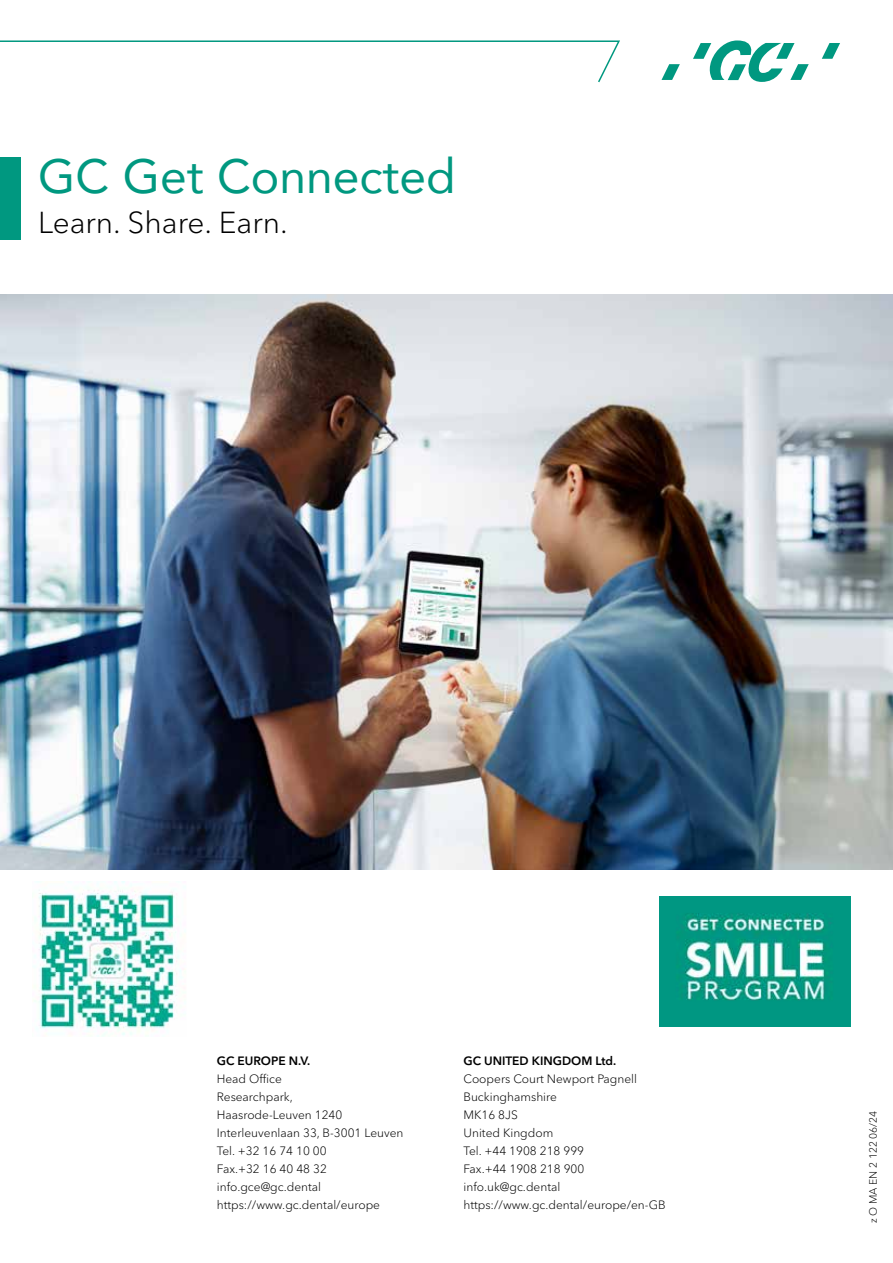
<style>
.page{position:relative;width:893px;height:1263px;background:#fff}
.page>*{position:absolute;margin:0;border:0;box-sizing:border-box;transform-origin:0 0}
.t1{font:48px "Avenir";color:#009880}
.t2{font:300 30px "Avenir Next LT Pro";color:#000}
.t3{font:300 12px/18px "Avenir Next LT Pro";color:#000}
.t4{font:600 12px "Avenir Next LT Pro";color:#000}
.t5{font:300 10.5px "Avenir Next LT Pro";color:#000}
</style>
<div class="page">
<img style="left:33px;top:882px;width:149px;height:154px">
<svg style="left:822px;top:43px;width:18px;height:16px"></svg>
<svg style="left:693px;top:40px;width:116px;height:42px"></svg>
<svg style="left:661px;top:64px;width:19px;height:16px"></svg>
<svg style="left:0;top:40px;width:620px;height:43px"></svg>
<img style="left:0;top:294px;width:893px;height:576px">
<img style="left:660px;top:896px;width:190px;height:130px">
<div style="left:1px;top:157px;width:20px;height:83px;background:#009880"></div>
<h1 class="t1" style="left:38px;top:138px;width:419px">GC Get Connected</h1>
<h2 class="t2" style="left:38px;top:205px;width:251px">Learn. Share. Earn.</h2>
<p class="t4" style="left:217px;top:1054px;width:95px">GC EUROPE N.V.</p>
<p class="t3" style="left:217px;top:1070px;width:188px">Head Office<br>Researchpark,<br>Haasrode-Leuven 1240<br>Interleuvenlaan 33, B-3001 Leuven<br>Tel. +32 16 74 10 00<br>Fax.+32 16 40 48 32 info.gce@gc.dental https://www.gc.dental/europe</p>
<p class="t4" style="left:463px;top:1054px;width:154px">GC UNITED KINGDOM Ltd.</p>
<p class="t3" style="left:463px;top:1070px;width:204px">Coopers Court Newport Pagnell<br>Buckinghamshire<br>MK16 8JS<br>United Kingdom<br>Tel. +44 1908 218 999<br>Fax.+44 1908 218 900 info.uk@gc.dental https://www.gc.dental/europe/en-GB</p>
<p class="t5" style="left:867px;top:1223px;width:114px;rotate:-90deg">z O MA EN 2 122 06/24</p>
</div>
